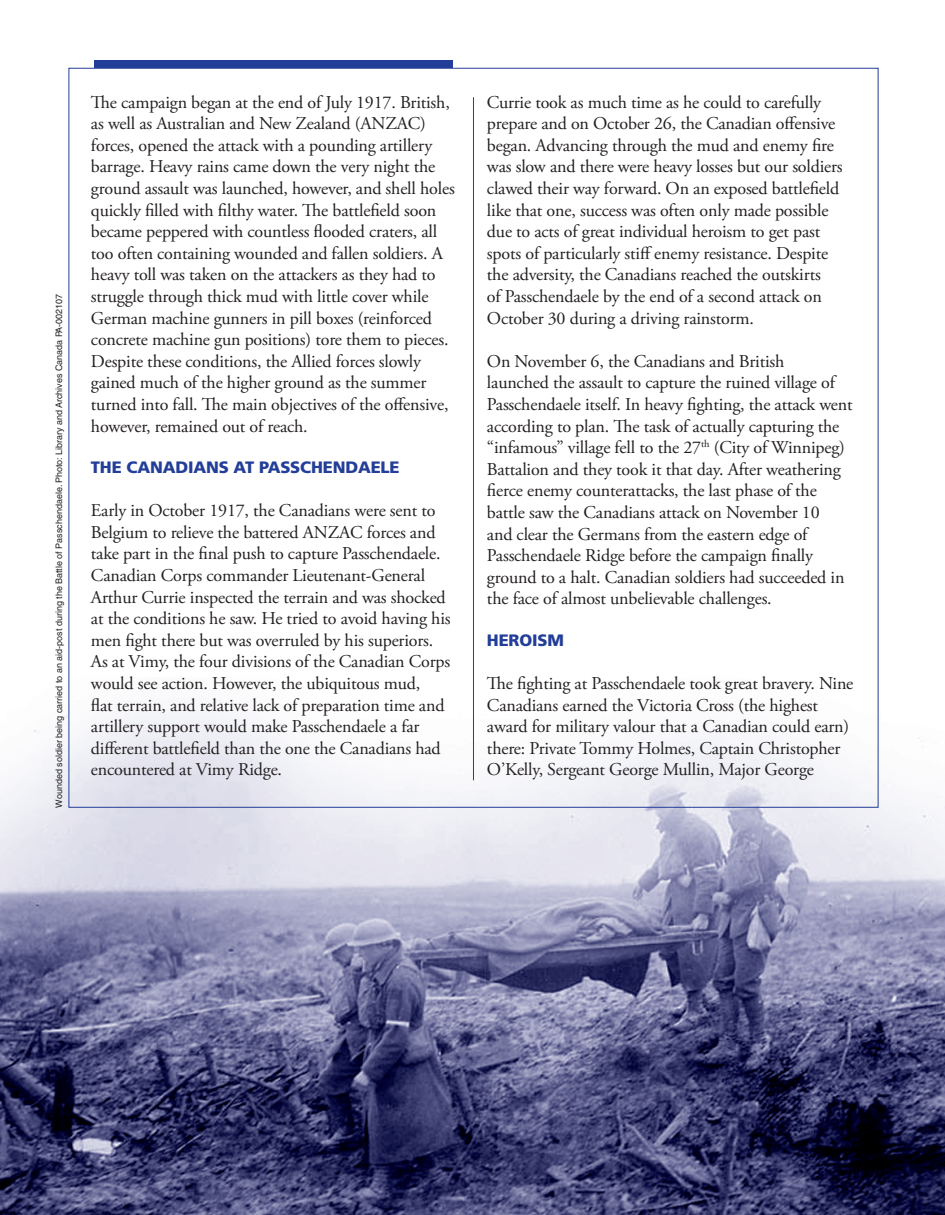
<style>
.page{position:relative;width:945px;height:1215px;background:#fff}
.page>*{position:absolute;margin:0;border:0;box-sizing:border-box;transform-origin:0 0}
.t1{font:18px/21.6px "Adobe Garamond Pro";letter-spacing:-.01em;color:#231f20}
.t2{font:900 16.5px "Frutiger LT Std";letter-spacing:-.01em;color:#233e98}
.t3{font:9px "Helvetica LT Std";color:#231f20}
</style>
<div class="page">
<img style="left:0;top:678px;width:945px;height:537px">
<div style="left:94px;top:60px;width:358px;height:8px;background:#233e98"></div>
<hr style="left:473px;top:97px;width:1px;height:683px;background:#233e98">
<p class="t3" style="left:54px;top:808px;width:515px;rotate:-90deg">Wounded soldier being carried to an aid-post during the Battle of Passchendaele. Photo: Library and Archives Canada PA-002107</p>
<p class="t1" style="left:91px;top:92px;width:365px">The campaign began at the end of July 1917. British, as well as Australian and New Zealand (ANZAC) forces, opened the attack with a pounding artillery barrage. Heavy rains came down the very night the ground assault was launched, however, and shell holes quickly filled with filthy water. The battlefield soon became peppered with countless flooded craters, all too often containing wounded and fallen soldiers. A heavy toll was taken on the attackers as they had to struggle through thick mud with little cover while German machine gunners in pill boxes (reinforced concrete machine gun positions) tore them to pieces.<br>Despite these conditions, the Allied forces slowly gained much of the higher ground as the summer turned into fall. The main objectives of the offensive, however, remained out of reach.</p>
<p class="t2" style="left:91px;top:457px;width:310px">THE CANADIANS AT PASSCHENDAELE</p>
<p class="t1" style="left:91px;top:500px;width:361px">Early in October 1917, the Canadians were sent to Belgium to relieve the battered ANZAC forces and take part in the final push to capture Passchendaele.<br>Canadian Corps commander Lieutenant-General Arthur Currie inspected the terrain and was shocked at the conditions he saw. He tried to avoid having his men fight there but was overruled by his superiors.<br>As at Vimy, the four divisions of the Canadian Corps would see action. However, the ubiquitous mud,<br>flat terrain, and relative lack of preparation time and artillery support would make Passchendaele a far different battlefield than the one the Canadians had encountered at Vimy Ridge.</p>
<p class="t1" style="left:487px;top:92px;width:357px">Currie took as much time as he could to carefully prepare and on October 26, the Canadian offensive began. Advancing through the mud and enemy fire was slow and there were heavy losses but our soldiers clawed their way forward. On an exposed battlefield like that one, success was often only made possible due to acts of great individual heroism to get past spots of particularly stiff enemy resistance. Despite the adversity, the Canadians reached the outskirts<br>of Passchendaele by the end of a second attack on October 30 during a driving rainstorm.</p>
<p class="t1" style="left:487px;top:351px;width:367px">On November 6, the Canadians and British<br>launched the assault to capture the ruined village of Passchendaele itself. In heavy fighting, the attack went according to plan. The task of actually capturing the “infamous” village fell to the 27<sup>th</sup> (City of Winnipeg)<br>Battalion and they took it that day. After weathering fierce enemy counterattacks, the last phase of the battle saw the Canadians attack on November 10<br>and clear the Germans from the eastern edge of Passchendaele Ridge before the campaign finally ground to a halt. Canadian soldiers had succeeded in the face of almost unbelievable challenges.</p>
<p class="t2" style="left:487px;top:630px;width:78px">HEROISM</p>
<p class="t1" style="left:487px;top:673px;width:368px">The fighting at Passchendaele took great bravery. Nine Canadians earned the Victoria Cross (the highest award for military valour that a Canadian could earn) there: Private Tommy Holmes, Captain Christopher O’Kelly, Sergeant George Mullin, Major George</p>
</div>
